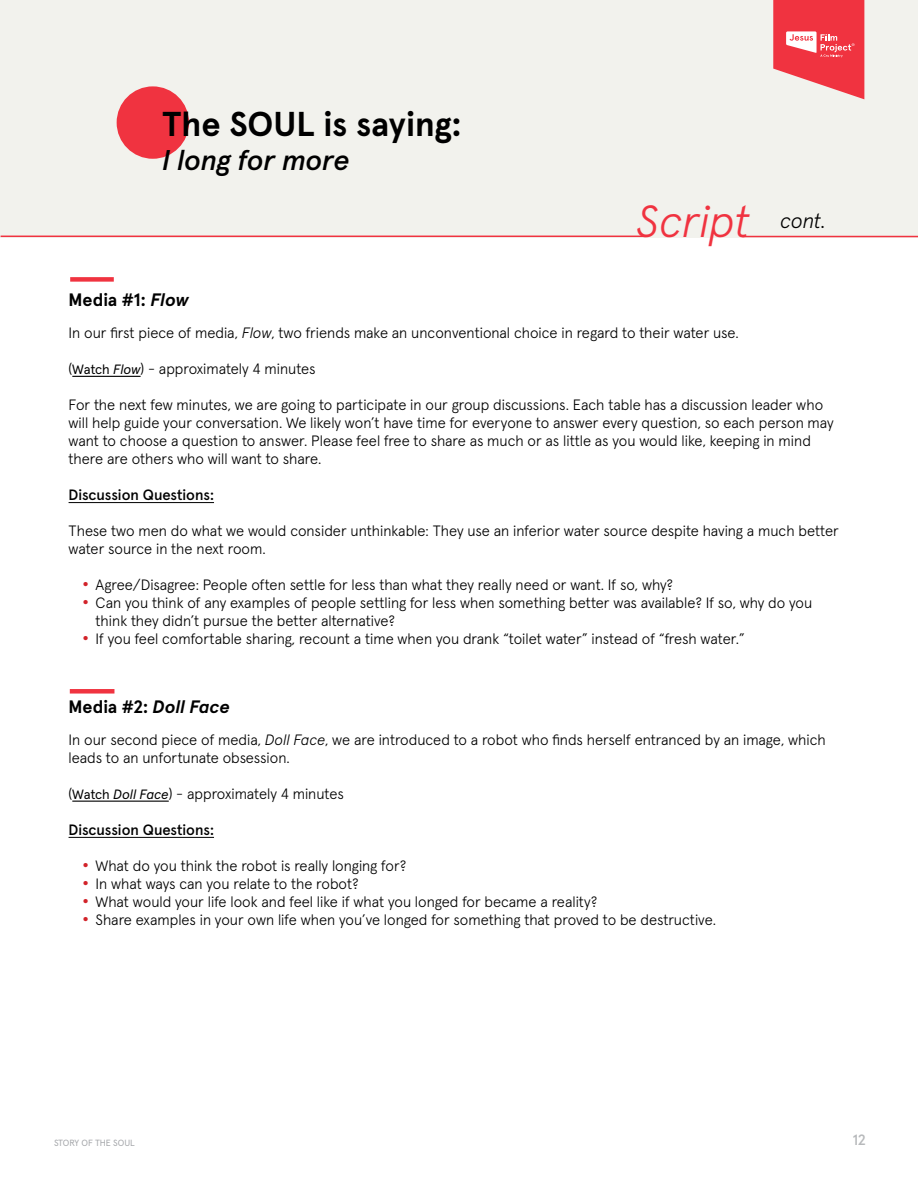
<style>
.page{position:relative;width:918px;height:1188px;background:#fff}
.page>*{position:absolute;margin:0;border:0;box-sizing:border-box;transform-origin:0 0}
.t1{font:italic 300 45px "Apercu Pro";color:#f03340}
.t2{font:700 34.5px "Apercu Pro";letter-spacing:-.005em;color:#000}
.t3{font:italic 500 28.5px "Apercu Pro";letter-spacing:-.005em;color:#000}
.t4{font:700 18px "Apercu Pro";color:#000}
.t5{font:300 15px/18px "Apercu Pro";color:#000}
.t6{font:500 15px "Apercu Pro";color:#000}
.t7{font:500 15px "Apercu Pro";color:#b7b9bb}
.t8{font:9px "Apercu Pro";letter-spacing:-.005em;color:#a5a7aa}
.s1{font-style:italic}
.s2{font-weight:400;font-size:13.5px}
.s3{font-weight:400;font-style:italic;font-size:13.5px}
.s4{font-weight:700;font-size:18px;color:#d2232a}
</style>
<div class="page">
<div style="left:0;top:0;width:918px;height:238px;background:#f2f2ed"></div>
<svg style="left:773px;top:0;width:91px;height:99px"></svg>
<hr style="left:72px;top:376px;width:69px;height:1px;background:#000">
<hr style="left:69px;top:502px;width:145px;height:1px;background:#000">
<hr style="left:72px;top:801px;width:97px;height:1px;background:#000">
<hr style="left:69px;top:837px;width:145px;height:1px;background:#000">
<div style="left:70px;top:689px;width:44px;height:5px;background:#f03340"></div>
<div style="left:70px;top:277px;width:44px;height:5px;background:#f03340"></div>
<hr style="left:1px;top:236px;width:644px;height:1px;background:#f03340">
<hr style="left:742px;top:236px;width:176px;height:1px;background:#f03340">
<div style="left:117px;top:86px;width:72px;height:73px;background:#f03340;border-radius:50%"></div>
<h2 class="t2" style="left:162px;top:97px;width:301px">The SOUL is saying:</h2>
<h3 class="t3" style="left:162px;top:138px;width:189px">I long for more</h3>
<h1 class="t1" style="left:636px;top:187px;width:191px">Script <sup>cont.</sup></h1>
<p class="t4" style="left:69px;top:285px;width:122px">Media #1: <span class="s1">Flow</span></p>
<p class="t5" style="left:69px;top:323px;width:672px">In our first piece of media, <span class="s1">Flow</span>, two friends make an unconventional choice in regard to their water use.</p>
<p class="t5" style="left:69px;top:359px;width:249px">(<span class="s2">Watch</span> <span class="s3">Flow</span>) - approximately 4 minutes</p>
<p class="t5" style="left:69px;top:395px;width:767px">For the next few minutes, we are going to participate in our group discussions. Each table has a discussion leader who will help guide your conversation. We likely won’t have time for everyone to answer every question, so each person may want to choose a question to answer. Please feel free to share as much or as little as you would like, keeping in mind there are others who will want to share.</p>
<p class="t6" style="left:69px;top:483px;width:147px">Discussion Questions:</p>
<p class="t5" style="left:69px;top:521px;width:772px">These two men do what we would consider unthinkable: They use an inferior water source despite having a much better water source in the next room.</p>
<p class="t5" style="left:82px;top:575px;width:593px"><span class="s4">•</span> Agree/Disagree: People often settle for less than what they really need or want. If so, why?</p>
<p class="t5" style="left:96px;top:593px;width:718px;text-indent:-14px"><span class="s4">•</span> Can you think of any examples of people settling for less when something better was available? If so, why do you think they didn’t pursue the better alternative?</p>
<p class="t5" style="left:82px;top:629px;width:664px"><span class="s4">•</span> If you feel comfortable sharing, recount a time when you drank “toilet water” instead of “fresh water.”</p>
<p class="t4" style="left:69px;top:692px;width:163px">Media #2: <span class="s1">Doll Face</span></p>
<p class="t5" style="left:69px;top:729px;width:759px">In our second piece of media, <span class="s1">Doll Face</span>, we are introduced to a robot who finds herself entranced by an image, which leads to an unfortunate obsession.</p>
<p class="t5" style="left:69px;top:783px;width:277px">(<span class="s2">Watch</span> <span class="s3">Doll Face</span>) - approximately 4 minutes</p>
<p class="t6" style="left:69px;top:818px;width:147px">Discussion Questions:</p>
<p class="t5" style="left:82px;top:855px;width:326px"><span class="s4">•</span> What do you think the robot is really longing for?</p>
<p class="t5" style="left:82px;top:873px;width:278px"><span class="s4">•</span> In what ways can you relate to the robot?</p>
<p class="t5" style="left:82px;top:891px;width:517px"><span class="s4">•</span> What would your life look and feel like if what you longed for became a reality?</p>
<p class="t5" style="left:82px;top:909px;width:636px"><span class="s4">•</span> Share examples in your own life when you’ve longed for something that proved to be destructive.</p>
<p class="t8" style="left:54px;top:1136px;width:82px">STORY OF THE SOUL</p>
<p class="t7" style="left:853px;top:1128px;width:15px">12</p>
</div>
